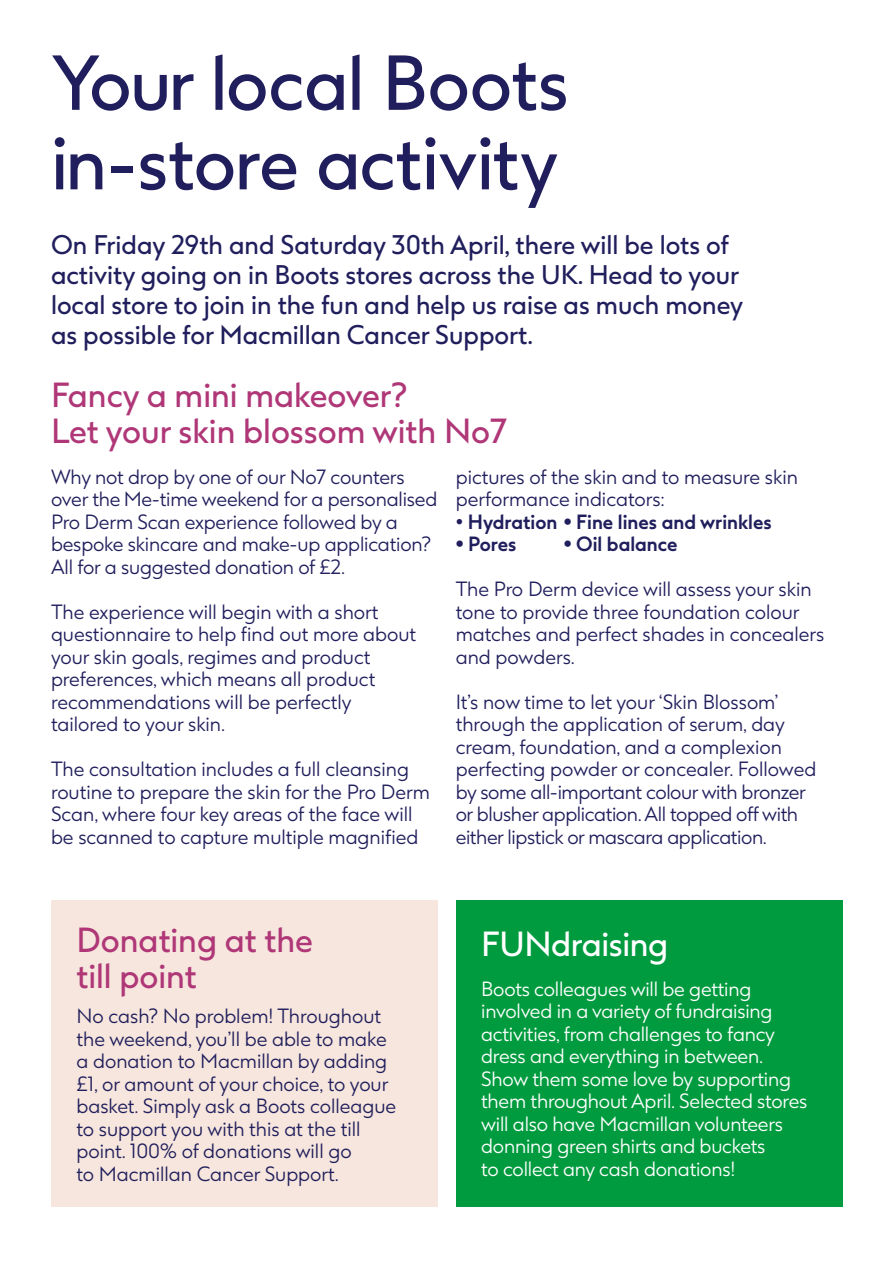
<style>
.page{position:relative;width:893px;height:1263px;background:#fff}
.page>*{position:absolute;margin:0;border:0;box-sizing:border-box;transform-origin:0 0}
.F___Headline{font:73.5px/79.5px "Boots Sharp";letter-spacing:-.01em;color:#201e5c}
.t1{font:33px/36px "Boots Sharp";color:#b03777}
.t2{font:33px "Boots Sharp";letter-spacing:-.01em;color:#fff}
.t3{font:25.5px/30px "Boots Sharp";color:#201e5c}
.t4{font:300 19.5px/22.5px "Boots Sharp";color:#201e5c}
.t5{font:300 19.5px/22.5px "Boots Sharp";letter-spacing:-.01em;color:#fff}
.t6{font:700 19.5px "Boots Sharp";color:#201e5c}
.s1{font-weight:300}
</style>
<div class="page">
<div style="left:51px;top:900px;width:386px;height:306px;background:#f6e6dd"></div>
<div style="left:456px;top:900px;width:387px;height:306px;background:#009b3e"></div>
<p class="F___Headline" style="left:51px;top:43px;width:519px">Your local Boots in-store activity</p>
<p class="t3" style="left:51px;top:230px;width:694px">On Friday 29th and Saturday 30th April, there will be lots of activity going on in Boots stores across the UK. Head to your local store to join in the fun and help us raise as much money as possible for Macmillan Cancer Support.</p>
<p class="t1" style="left:51px;top:377px;width:457px">Fancy a mini makeover?<br>Let your skin blossom with No7</p>
<p class="t4" style="left:51px;top:465px;width:388px">Why not drop by one of our No7 counters over the Me-time weekend for a personalised Pro Derm Scan experience followed by a bespoke skincare and make-up application?<br>All for a suggested donation of £2.</p>
<p class="t4" style="left:51px;top:600px;width:367px">The experience will begin with a short questionnaire to help find out more about your skin goals, regimes and product preferences, which means all product recommendations will be perfectly</p>
<p class="t4" style="left:51px;top:713px;width:176px">tailored to your skin.</p>
<p class="t4" style="left:51px;top:758px;width:380px">The consultation includes a full cleansing routine to prepare the skin for the Pro Derm Scan, where four key areas of the face will be scanned to capture multiple magnified</p>
<p class="t4" style="left:456px;top:465px;width:344px">pictures of the skin and to measure skin performance indicators:</p>
<p class="t6" style="left:456px;top:509px;width:317px"><span class="s1">•</span> Hydration • Fine lines and wrinkles</p>
<p class="t6" style="left:456px;top:532px;width:62px">• Pores</p>
<p class="t6" style="left:564px;top:532px;width:115px">• Oil balance</p>
<p class="t4" style="left:456px;top:578px;width:370px">The Pro Derm device will assess your skin tone to provide three foundation colour matches and perfect shades in concealers and powders.</p>
<p class="t4" style="left:456px;top:690px;width:362px">It’s now time to let your ‘Skin Blossom’ through the application of serum, day cream, foundation, and a complexion perfecting powder or concealer. Followed by some all-important colour with bronzer or blusher application. All topped off with either lipstick or mascara application.</p>
<p class="t1" style="left:77px;top:922px;width:238px">Donating at the till point</p>
<p class="t4" style="left:77px;top:1005px;width:321px">No cash? No problem! Throughout the weekend, you’ll be able to make a donation to Macmillan by adding £1, or amount of your choice, to your basket. Simply ask a Boots colleague to support you with this at the till point. 100% of donations will go<br>to Macmillan Cancer Support.</p>
<h2 class="t2" style="left:481px;top:923px;width:189px">FUNdraising</h2>
<p class="t5" style="left:481px;top:977px;width:328px">Boots colleagues will be getting involved in a variety of fundraising activities, from challenges to fancy dress and everything in between.<br>Show them some love by supporting them throughout April. Selected stores will also have Macmillan volunteers donning green shirts and buckets<br>to collect any cash donations!</p>
</div>
